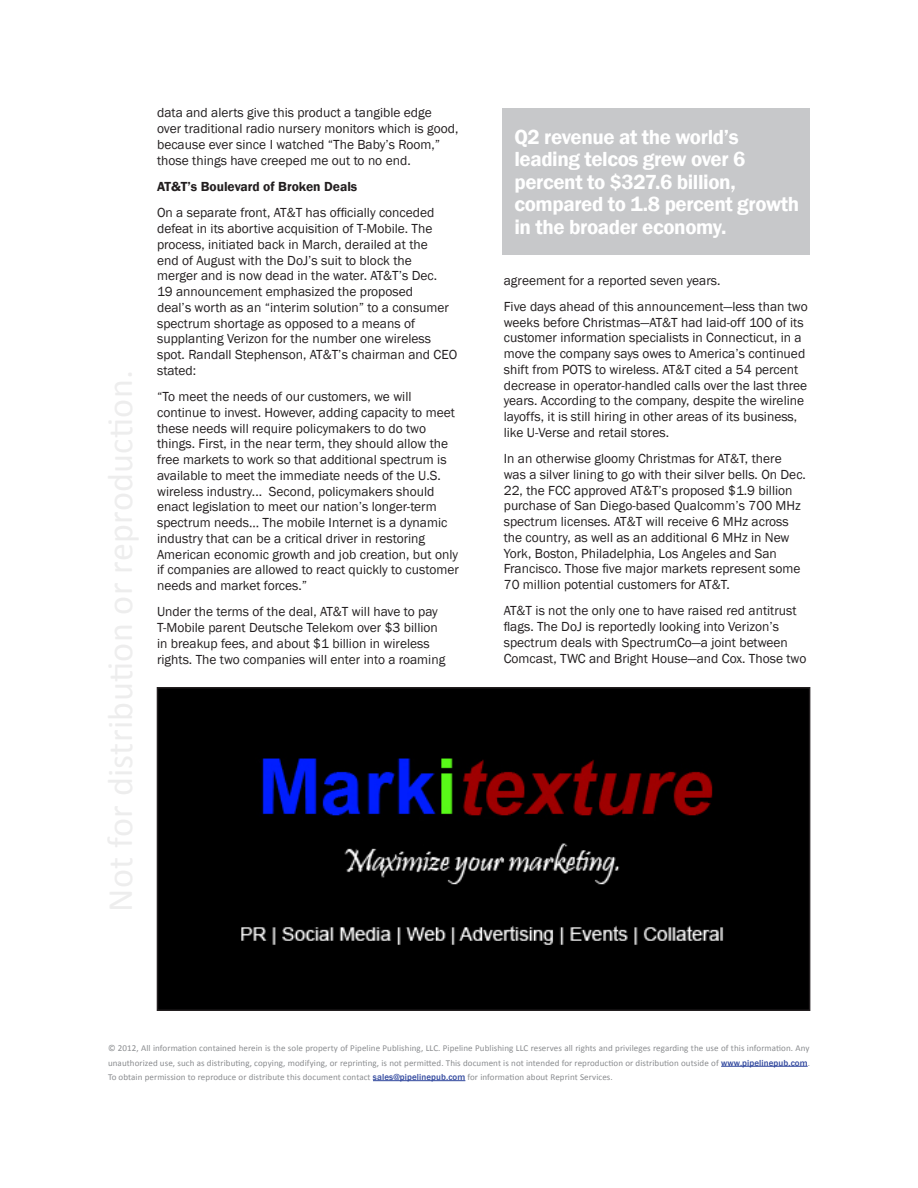
<style>
.page{position:relative;width:918px;height:1188px;background:#fff}
.page>*{position:absolute;margin:0;border:0;box-sizing:border-box;transform-origin:0 0}
.Body_Text{font:600 21px/22.5px "Franklin Gothic";letter-spacing:-.02em;color:#fff}
.Body_Text-2{font:13.5px/15.8px "Franklin Gothic";color:#231f20}
.Body_Text-3{font:600 13.5px "Franklin Gothic";color:#231f20}
.t1{font:9px/14.4px "Calibri";letter-spacing:.01em;color:#8a8c8f;text-align:justify}
.s1{font-family:"Franklin Gothic";font-weight:500;color:#31489e}
</style>
<div class="page">
<hr style="left:721px;top:1066px;width:87px;height:1px;background:#31489e">
<hr style="left:373px;top:1080px;width:92px;height:1px;background:#31489e">
<div style="left:502px;top:108px;width:308px;height:147px;background:#c7c8ca"></div>
<img style="left:160px;top:690px;width:647px;height:318px">
<div style="left:157px;top:687px;width:653px;height:324px;border:2px solid #231f20"></div>
<p class="Body_Text-2" style="left:157px;top:105px;width:303px">data and alerts give this product a tangible edge over traditional radio nursery monitors which is good, because ever since I watched “The Baby’s Room,” those things have creeped me out to no end.</p>
<p class="Body_Text-3" style="left:157px;top:178px;width:202px">AT&amp;T’s Boulevard of Broken Deals</p>
<p class="Body_Text-2" style="left:157px;top:205px;width:302px">On a separate front, AT&amp;T has officially conceded defeat in its abortive acquisition of T-Mobile. The process, initiated back in March, derailed at the<br>end of August with the DoJ’s suit to block the<br>merger and is now dead in the water. AT&amp;T’s Dec.<br>19 announcement emphasized the proposed<br>deal’s worth as an “interim solution” to a consumer spectrum shortage as opposed to a means of supplanting Verizon for the number one wireless spot. Randall Stephenson, AT&amp;T’s chairman and CEO stated:</p>
<p class="Body_Text-2" style="left:157px;top:389px;width:303px">“To meet the needs of our customers, we will continue to invest. However, adding capacity to meet these needs will require policymakers to do two things. First, in the near term, they should allow the free markets to work so that additional spectrum is available to meet the immediate needs of the U.S. wireless industry... Second, policymakers should enact legislation to meet our nation’s longer-term spectrum needs… The mobile Internet is a dynamic industry that can be a critical driver in restoring American economic growth and job creation, but only if companies are allowed to react quickly to customer needs and market forces.”</p>
<p class="Body_Text-2" style="left:157px;top:604px;width:290px">Under the terms of the deal, AT&amp;T will have to pay T-Mobile parent Deutsche Telekom over $3 billion in breakup fees, and about $1 billion in wireless rights. The two companies will enter into a roaming</p>
<p class="Body_Text" style="left:514px;top:126px;width:286px">Q2 revenue at the world’s leading telcos grew over 6 percent to $327.6 billion, compared to 1.8 percent growth in the broader economy.</p>
<p class="Body_Text-2" style="left:504px;top:273px;width:218px">agreement for a reported seven years.</p>
<p class="Body_Text-2" style="left:504px;top:299px;width:305px">Five days ahead of this announcement—less than two weeks before Christmas—AT&amp;T had laid-off 100 of its customer information specialists in Connecticut, in a move the company says owes to America’s continued shift from POTS to wireless. AT&amp;T cited a 54 percent decrease in operator-handled calls over the last three years. According to the company, despite the wireline layoffs, it is still hiring in other areas of its business, like U-Verse and retail stores.</p>
<p class="Body_Text-2" style="left:504px;top:451px;width:304px">In an otherwise gloomy Christmas for AT&amp;T, there was a silver lining to go with their silver bells. On Dec.<br>22, the FCC approved AT&amp;T’s proposed $1.9 billion purchase of San Diego-based Qualcomm’s 700 MHz spectrum licenses. AT&amp;T will receive 6 MHz across the country, as well as an additional 6 MHz in New York, Boston, Philadelphia, Los Angeles and San Francisco. Those five major markets represent some 70 million potential customers for AT&amp;T.</p>
<p class="Body_Text-2" style="left:504px;top:603px;width:304px">AT&amp;T is not the only one to have raised red antitrust flags. The DoJ is reportedly looking into Verizon’s spectrum deals with SpectrumCo—a joint between Comcast, TWC and Bright House—and Cox. Those two</p>
<p class="t1" style="left:108px;top:1041px;width:703px">© 2012, All information contained herein is the sole property of Pipeline Publishing, LLC. Pipeline Publishing LLC reserves all rights and privileges regarding the use of this information. Any unauthorized use, such as distributing, copying, modifying, or reprinting, is not permitted. This document is not intended for reproduction or distribution outside of <span class="s1">www.pipelinepub.com</span>.<br>To obtain permission to reproduce or distribute this document contact <span class="s1">sales@pipelinepub.com</span> for information about Reprint Services.</p>
</div>
